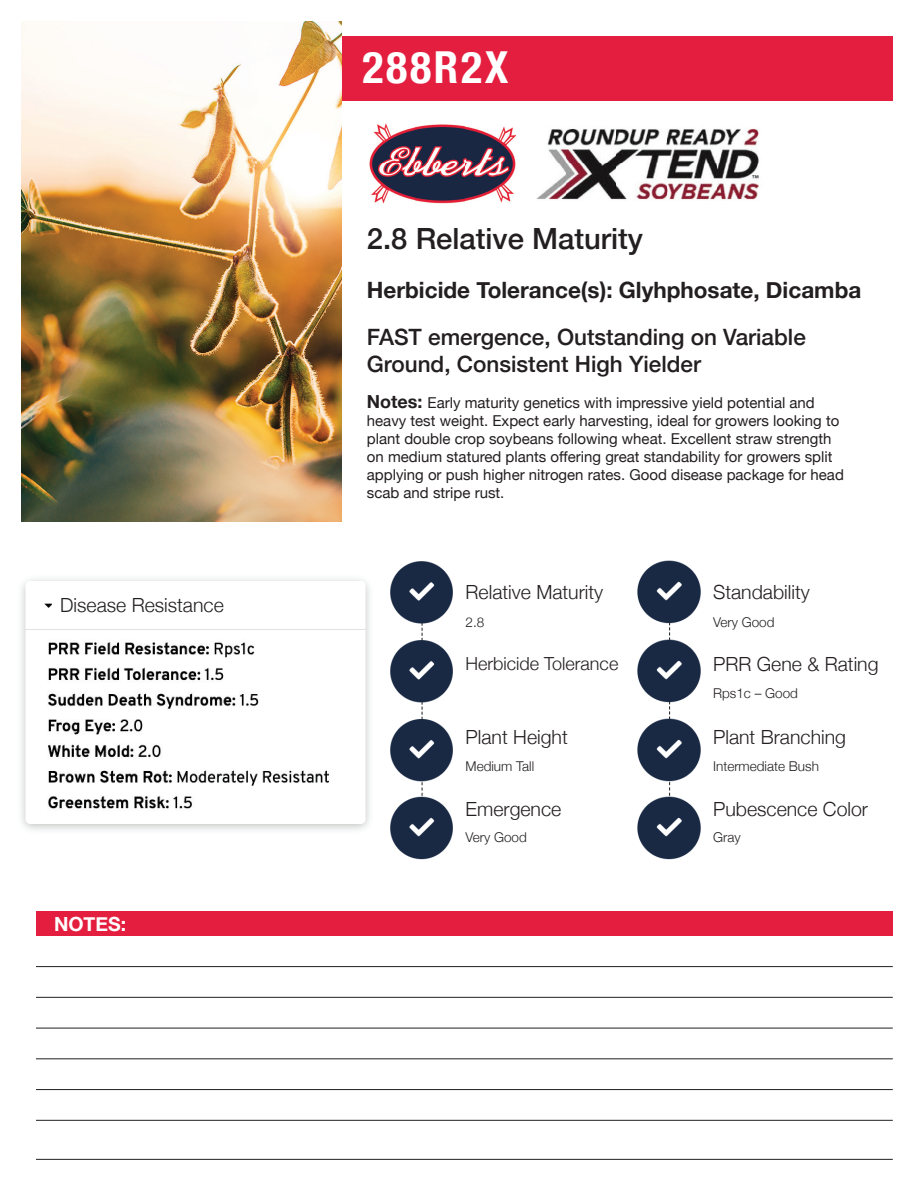
<style>
.page{position:relative;width:918px;height:1188px;background:#fff}
.page>*{position:absolute;margin:0;border:0;box-sizing:border-box;transform-origin:0 0}
.t1{font:700 condensed 44.1px "Helvetica Neue";letter-spacing:.06em;color:#fff}
.t2{font:500 29.25px "Helvetica Neue";color:#231f20}
.t3{font:500 22.5px/27px "Helvetica Neue";color:#231f20}
.t4{font:700 22.5px "Helvetica Neue";color:#231f20}
.t5{font:300 19.5px "Helvetica Neue";color:#231f20}
.t6{font:700 19.5px "Helvetica Neue";color:#fff}
.t7{font:300 18px "Helvetica Neue";color:#231f20}
.t8{font:15px/18px "Helvetica Neue";color:#231f20}
.t9{font:300 13.5px "Helvetica Neue";color:#231f20}
.s1{font-weight:700;font-size:18px}
</style>
<div class="page">
<img style="left:390px;top:561px;width:63px;height:299px">
<img style="left:21px;top:579px;width:349px;height:251px">
<div style="left:320px;top:36px;width:573px;height:65px;background:#e41e3e"></div>
<img style="left:22px;top:22px;width:320px;height:500px">
<img style="left:637px;top:560px;width:64px;height:300px">
<div style="left:36px;top:911px;width:857px;height:25px;background:#e41e3e"></div>
<div style="left:53px;top:591px;width:133px;height:30px;background:#fff"></div>
<hr style="left:36px;top:966px;width:857px;height:1px;background:#231f20">
<hr style="left:36px;top:997px;width:857px;height:1px;background:#231f20">
<hr style="left:36px;top:1028px;width:857px;height:1px;background:#231f20">
<hr style="left:36px;top:1059px;width:857px;height:1px;background:#231f20">
<hr style="left:36px;top:1089px;width:857px;height:1px;background:#231f20">
<hr style="left:36px;top:1120px;width:857px;height:1px;background:#231f20">
<hr style="left:36px;top:1159px;width:857px;height:1px;background:#231f20">
<img style="left:44px;top:635px;width:296px;height:181px">
<img style="left:369px;top:123px;width:390px;height:81px">
<h3 class="t5" style="left:60px;top:589px;width:165px">Disease Resistance</h3>
<h3 class="t6" style="left:54px;top:909px;width:74px">NOTES:</h3>
<h1 class="t1" style="left:362px;top:31px;width:148px">288R2X</h1>
<h2 class="t2" style="left:367px;top:215px;width:278px">2.8 Relative Maturity</h2>
<h3 class="t4" style="left:367px;top:272px;width:496px">Herbicide Tolerance(s): Glyhphosate, Dicamba</h3>
<h3 class="t3" style="left:367px;top:321px;width:440px">FAST emergence, Outstanding on Variable<br>Ground, Consistent High Yielder</h3>
<p class="t8" style="left:367px;top:394px;width:479px"><span class="s1">Notes:</span> Early maturity genetics with impressive yield potential and heavy test weight. Expect early harvesting, ideal for growers looking to plant double crop soybeans following wheat. Excellent straw strength on medium statured plants offering great standability for growers split applying or push higher nitrogen rates. Good disease package for head scab and stripe rust.</p>
<h3 class="t5" style="left:466px;top:576px;width:139px">Relative Maturity</h3>
<h3 class="t5" style="left:713px;top:576px;width:98px">Standability</h3>
<p class="t9" style="left:466px;top:611px;width:20px">2.8</p>
<p class="t9" style="left:713px;top:611px;width:63px">Very Good</p>
<p class="t7" style="left:466px;top:649px;width:154px">Herbicide Tolerance</p>
<h3 class="t5" style="left:713px;top:649px;width:167px">PRR Gene &amp; Rating</h3>
<p class="t9" style="left:713px;top:682px;width:86px">Rps1c – Good</p>
<h3 class="t5" style="left:466px;top:721px;width:104px">Plant Height</h3>
<h3 class="t5" style="left:713px;top:721px;width:134px">Plant Branching</h3>
<p class="t9" style="left:466px;top:756px;width:70px">Medium Tall</p>
<p class="t9" style="left:713px;top:756px;width:107px">Intermediate Bush</p>
<h3 class="t5" style="left:466px;top:793px;width:97px">Emergence</h3>
<h3 class="t5" style="left:713px;top:793px;width:156px">Pubescence Color</h3>
<p class="t9" style="left:466px;top:826px;width:63px">Very Good</p>
<p class="t9" style="left:713px;top:826px;width:29px">Gray</p>
</div>
